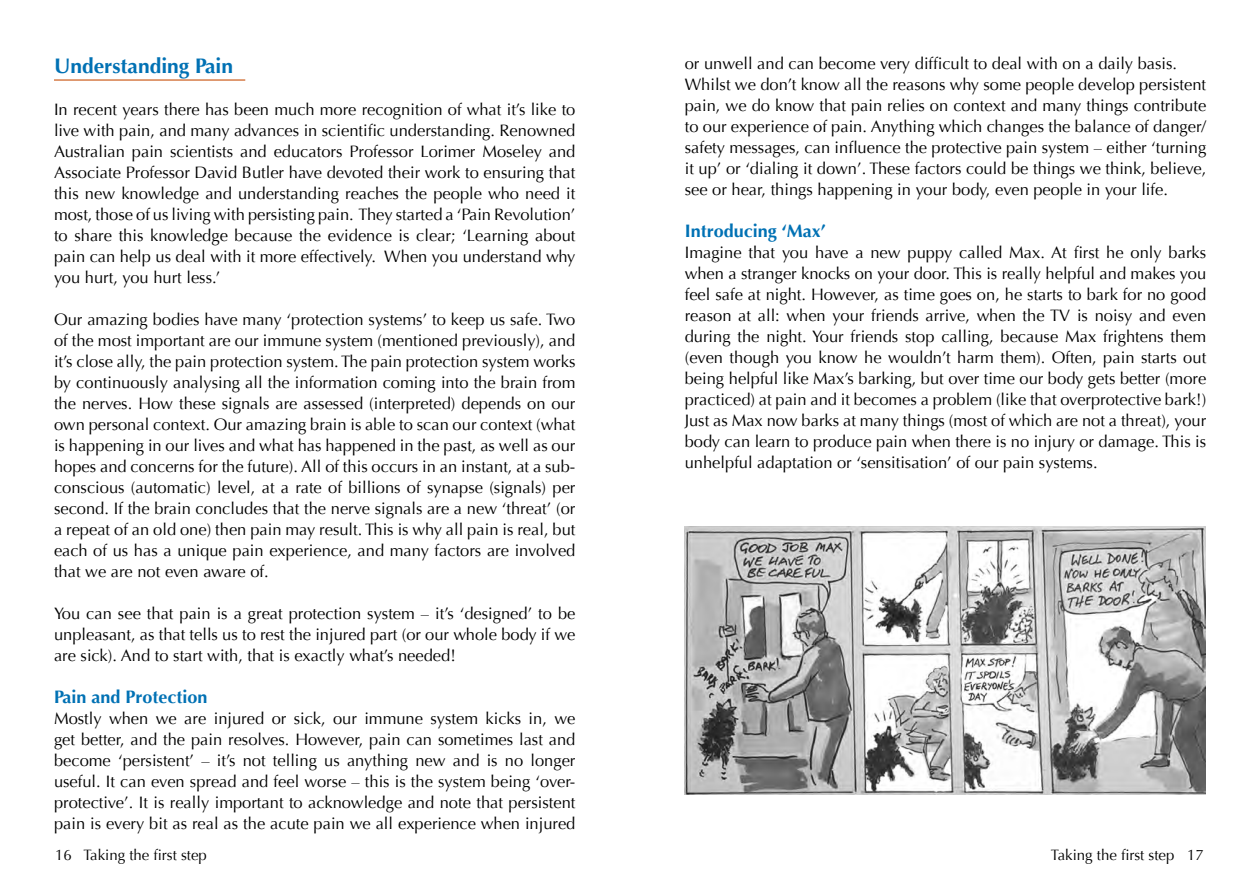
<style>
.page{position:relative;width:1259px;height:893px;background:#fff}
.page>*{position:absolute;margin:0;border:0;box-sizing:border-box;transform-origin:0 0}
.t1{font:700 21px "Optima";color:#0071b4}
.t2{font:700 18px "Optima";color:#0071b4}
.t3{font:16.5px/21px "Optima";color:#000;text-align:justify}
.t4{font:15px "Optima";color:#000}
</style>
<div class="page">
<img style="left:685px;top:526px;width:520px;height:268px">
<hr style="left:54px;top:79px;width:191px;height:2px;background:#d67d49">
<p class="t1" style="left:54px;top:54px;width:180px">Understanding Pain</p>
<p class="t3" style="left:54px;top:99px;width:523px">In recent years there has been much more recognition of what it’s like to live with pain, and many advances in scientific understanding. Renowned Australian pain scientists and educators Professor Lorimer Moseley and Associate Professor David Butler have devoted their work to ensuring that this new knowledge and understanding reaches the people who need it most, those of us living with persisting pain. They started a ‘Pain Revolution’ to share this knowledge because the evidence is clear; ‘Learning about pain can help us deal with it more effectively. When you understand why you hurt, you hurt less.’</p>
<p class="t3" style="left:54px;top:309px;width:523px">Our amazing bodies have many ‘protection systems’ to keep us safe. Two of the most important are our immune system (mentioned previously), and it’s close ally, the pain protection system. The pain protection system works by continuously analysing all the information coming into the brain from the nerves. How these signals are assessed (interpreted) depends on our own personal context. Our amazing brain is able to scan our context (what is happening in our lives and what has happened in the past, as well as our hopes and concerns for the future). All of this occurs in an instant, at a sub&shy;conscious (automatic) level, at a rate of billions of synapse (signals) per second. If the brain concludes that the nerve signals are a new ‘threat’ (or a repeat of an old one) then pain may result. This is why all pain is real, but each of us has a unique pain experience, and many factors are involved that we are not even aware of.</p>
<p class="t3" style="left:54px;top:604px;width:523px">You can see that pain is a great protection system – it’s ‘designed’ to be unpleasant, as that tells us to rest the injured part (or our whole body if we are sick). And to start with, that is exactly what’s needed!</p>
<p class="t2" style="left:54px;top:687px;width:155px">Pain and Protection</p>
<p class="t3" style="left:54px;top:708px;width:523px">Mostly when we are injured or sick, our immune system kicks in, we get better, and the pain resolves. However, pain can sometimes last and become ‘persistent’ – it’s not telling us anything new and is no longer useful. It can even spread and feel worse – this is the system being ‘over&shy;protective’. It is really important to acknowledge and note that persistent pain is every bit as real as the acute pain we all experience when injured</p>
<p class="t3" style="left:685px;top:53px;width:523px;text-align:left">or unwell and can become very difficult to deal with on a daily basis.<br>Whilst we don’t know all the reasons why some people develop persistent pain, we do know that pain relies on context and many things contribute to our experience of pain. Anything which changes the balance of danger/ safety messages, can influence the protective pain system – either ‘turning it up’ or ‘dialing it down’. These factors could be things we think, believe, see or hear, things happening in your body, even people in your life.</p>
<p class="t2" style="left:685px;top:221px;width:143px">Introducing ‘Max’</p>
<p class="t3" style="left:685px;top:242px;width:523px">Imagine that you have a new puppy called Max. At first he only barks when a stranger knocks on your door. This is really helpful and makes you feel safe at night. However, as time goes on, he starts to bark for no good reason at all: when your friends arrive, when the TV is noisy and even during the night. Your friends stop calling, because Max frightens them (even though you know he wouldn’t harm them). Often, pain starts out being helpful like Max’s barking, but over time our body gets better (more practiced) at pain and it becomes a problem (like that overprotective bark!)<br>Just as Max now barks at many things (most of which are not a threat), your body can learn to produce pain when there is no injury or damage. This is unhelpful adaptation or ‘sensitisation’ of our pain systems.</p>
<p class="t4" style="left:55px;top:846px;width:153px">16 Taking the first step</p>
<p class="t4" style="left:1051px;top:846px;width:154px">Taking the first step 17</p>
</div>
